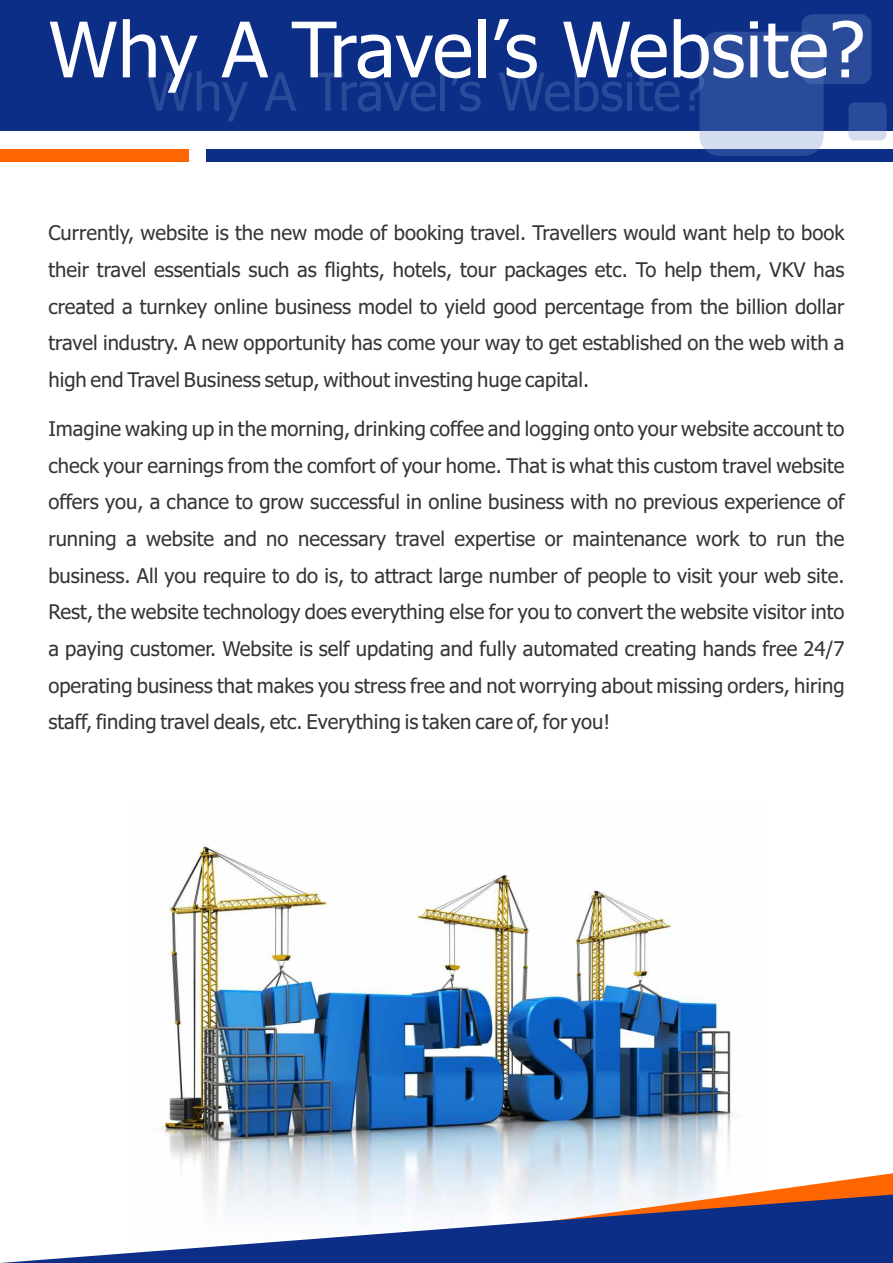
<style>
.page{position:relative;width:893px;height:1263px;background:#fff}
.page>*{position:absolute;margin:0;border:0;box-sizing:border-box;transform-origin:0 0}
.t1{font:76.5px "Tahoma";color:#fff}
.t2{font:52.5px "Tahoma";color:rgb(112 143 199/.3)}
.t3{font:20.25px/36.6px "Tahoma";color:#383336;text-align:justify}
</style>
<div class="page">
<img style="left:161px;top:844px;width:571px;height:350px">
<svg style="left:251px;top:1173px;width:642px;height:21px;fill:#e8eef6"></svg>
<div style="left:0;top:149px;width:188px;height:12px;background:#f60"></div>
<div style="left:206px;top:149px;width:687px;height:12px;background:#0d2e87"></div>
<div style="left:0;top:0;width:893px;height:131px;background:#0d2e87"></div>
<svg style="left:1px;top:1194px;width:892px;height:69px"></svg>
<div style="left:699px;top:32px;width:125px;height:124px;background:#708fc7;border-radius:20px;opacity:.3"></div>
<div style="left:801px;top:14px;width:70px;height:70px;background:#708fc7;border-radius:11px;opacity:.3"></div>
<div style="left:848px;top:102px;width:39px;height:38px;background:#708fc7;border-radius:6px;opacity:.3"></div>
<h2 class="t2" style="left:49px;top:71px;width:658px"><sup>Wh</sup>Why A Travel’s Website?</h2>
<h1 class="t1" style="left:160px;top:19px;width:707px">y A Travel’s Website?</h1>
<p class="t3" style="left:48px;top:216px;width:798px">Currently, website is the new mode of booking travel. Travellers would want help to book their travel essentials such as flights, hotels, tour packages etc. To help them, VKV has created a turnkey online business model to yield good percentage from the billion dollar travel industry. A new opportunity has come your way to get established on the web with a high end Travel Business setup, without investing huge capital.</p>
<p class="t3" style="left:48px;top:412px;width:798px">Imagine waking up in the morning, drinking coffee and logging onto your website account to check your earnings from the comfort of your home. That is what this custom travel website offers you, a chance to grow successful in online business with no previous experience of running a website and no necessary travel expertise or maintenance work to run the business. All you require to do is, to attract large number of people to visit your web site.<br>Rest, the website technology does everything else for you to convert the website visitor into a paying customer. Website is self updating and fully automated creating hands free 24/7 operating business that makes you stress free and not worrying about missing orders, hiring staff, finding travel deals, etc. Everything is taken care of, for you!</p>
</div>
